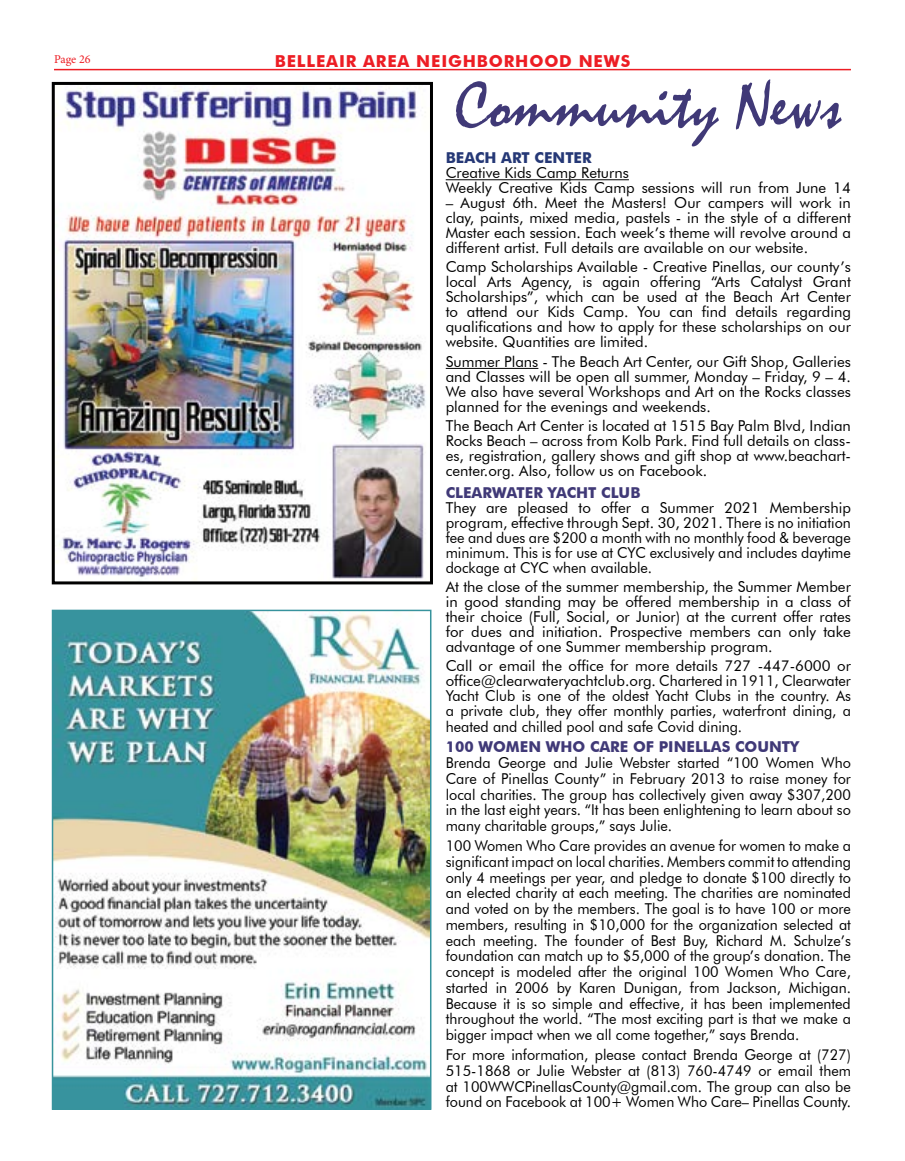
<style>
.page{position:relative;width:905px;height:1161px;background:#fff}
.page>*{position:absolute;margin:0;border:0;box-sizing:border-box;transform-origin:0 0}
.t1{font:67.5px "Mistral";color:#403977}
.t2{font:700 16.5px "Futura BT";letter-spacing:.05em;color:#ed1d24}
.t3{font:15px/15px "Futura BT";color:#000;text-align:justify}
.t4{font:15px/15.8px "Futura BT";color:#000;text-align:justify;scale:.96 1}
.t5{font:700 15px "Futura BT";color:#403977}
.t6{font:700 15px "Futura BT";color:#253876}
.t7{font:12px "Minion Pro";letter-spacing:-.005em;color:#ed1d24}
</style>
<div class="page">
<hr style="left:54px;top:69px;width:796px;height:1px;background:#ed1d24">
<img style="left:56px;top:86px;width:370px;height:493px">
<div style="left:52px;top:82px;width:381px;height:502px;border:3px solid #000"></div>
<hr style="left:446px;top:179px;width:183px;height:1px;background:#000">
<hr style="left:446px;top:368px;width:92px;height:1px;background:#000">
<img style="left:55px;top:613px;width:373px;height:494px">
<div style="left:52px;top:610px;width:379px;height:500px;border:2px solid #37939d"></div>
<p class="t7" style="left:54px;top:52px;width:38px">Page 26</p>
<p class="t2" style="left:275px;top:51px;width:357px">BELLEAIR AREA NEIGHBORHOOD NEWS</p>
<h1 class="t1" style="left:455px;top:65px;width:388px">Community News</h1>
<p class="t6" style="left:446px;top:149px;width:147px">BEACH ART CENTER</p>
<p class="t3" style="left:446px;top:165px;width:407px">Creative Kids Camp Returns<br>Weekly Creative Kids Camp sessions will run from June 14</p>
<p class="t3" style="left:446px;top:195px;width:407px">– August 6th. Meet the Masters! Our campers will work in clay, paints, mixed media, pastels - in the style of a different Master each session. Each week’s theme will revolve around a different artist. Full details are available on our website.</p>
<p class="t3" style="left:446px;top:260px;width:407px">Camp Scholarships Available - Creative Pinellas, our county’s local Arts Agency, is again offering “Arts Catalyst Grant Scholarships”, which can be used at the Beach Art Center to attend our Kids Camp. You can find details regarding qualifications and how to apply for these scholarships on our website. Quantities are limited.</p>
<p class="t3" style="left:446px;top:354px;width:407px">Summer Plans - The Beach Art Center, our Gift Shop, Galleries and Classes will be open all summer, Monday – Friday, 9 – 4.<br>We also have several Workshops and Art on the Rocks classes planned for the evenings and weekends.</p>
<p class="t3" style="left:446px;top:418px;width:407px">The Beach Art Center is located at 1515 Bay Palm Blvd, Indian Rocks Beach – across from Kolb Park. Find full details on class&shy;es, registration, gallery shows and gift shop at www.beachart&shy;center.org. Also, follow us on Facebook.</p>
<p class="t5" style="left:446px;top:483px;width:196px">CLEARWATER YACHT CLUB</p>
<p class="t3" style="left:445px;top:500px;width:407px">They are pleased to offer a Summer 2021 Membership program, effective through Sept. 30, 2021. There is no initiation fee and dues are $200 a month with no monthly food &amp; beverage minimum. This is for use at CYC exclusively and includes daytime dockage at CYC when available.</p>
<p class="t3" style="left:446px;top:579px;width:407px">At the close of the summer membership, the Summer Member in good standing may be offered membership in a class of their choice (Full, Social, or Junior) at the current offer rates for dues and initiation. Prospective members can only take advantage of one Summer membership program.</p>
<p class="t3" style="left:446px;top:658px;width:407px">Call or email the office for more details 727 -447-6000 or office@clearwateryachtclub.org. Chartered in 1911, Clearwater Yacht Club is one of the oldest Yacht Clubs in the country. As a private club, they offer monthly parties, waterfront dining, a heated and chilled pool and safe Covid dining.</p>
<p class="t5" style="left:446px;top:738px;width:355px">100 WOMEN WHO CARE OF PINELLAS COUNTY</p>
<p class="t4" style="left:446px;top:755px;width:423px">Brenda George and Julie Webster started “100 Women Who Care of Pinellas County” in February 2013 to raise money for local charities. The group has collectively given away $307,200 in the last eight years. “It has been enlightening to learn about so many charitable groups,” says Julie.</p>
<p class="t4" style="left:446px;top:838px;width:423px">100 Women Who Care provides an avenue for women to make a significant impact on local charities. Members commit to attending only 4 meetings per year, and pledge to donate $100 directly to an elected charity at each meeting. The charities are nominated and voted on by the members. The goal is to have 100 or more members, resulting in $10,000 for the organization selected at each meeting. The founder of Best Buy, Richard M. Schulze’s foundation can match up to $5,000 of the group’s donation. The concept is modeled after the original 100 Women Who Care, started in 2006 by Karen Dunigan, from Jackson, Michigan.<br>Because it is so simple and effective, it has been implemented throughout the world. “The most exciting part is that we make a bigger impact when we all come together,” says Brenda.</p>
<p class="t4" style="left:446px;top:1047px;width:423px">For more information, please contact Brenda George at (727)<br>515-1868 or Julie Webster at (813) 760-4749 or email them at 100WWCPinellasCounty@gmail.com. The group can also be found on Facebook at 100+ Women Who Care– Pinellas County.</p>
</div>
